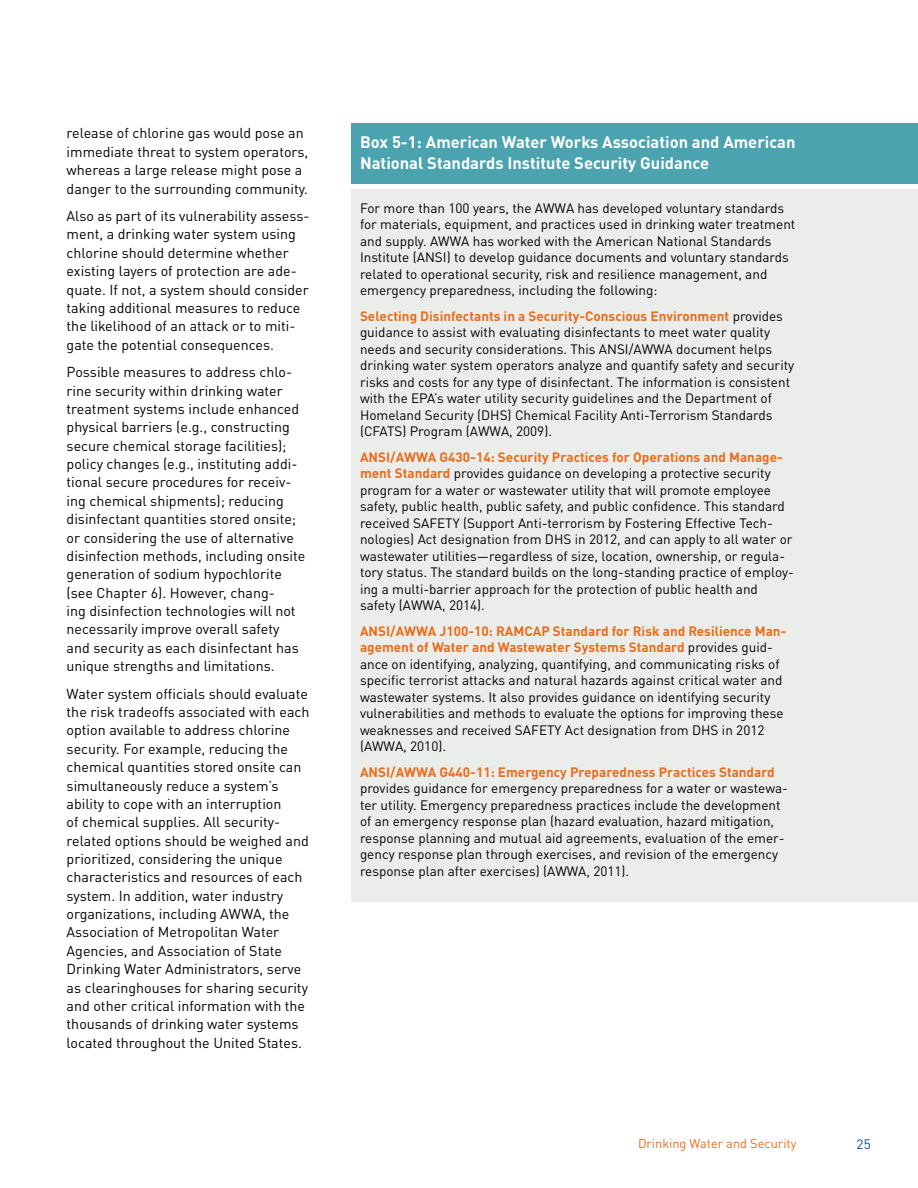
<style>
.page{position:relative;width:918px;height:1188px;background:#fff}
.page>*{position:absolute;margin:0;border:0;box-sizing:border-box;transform-origin:0 0}
.t1{font:700 16.5px/21px "DINOT";color:#fff}
.t2{font:14.25px/18.3px "DINOT";color:#000}
.t3{font:13.5px/16.5px "DINOT";color:#000}
.t4{font:700 13.5px "DINOT";color:#e86d1f}
.t5{font:13.5px "DINOT";color:#005488}
.t6{font:12.75px "DINOT";color:#e86d1f}
.s1{font-weight:700;color:#e86d1f}
</style>
<div class="page">
<div style="left:351px;top:123px;width:567px;height:61px;background:#4ca3b0"></div>
<div style="left:351px;top:189px;width:567px;height:713px;background:#eaede9"></div>
<p class="t2" style="left:67px;top:124px;width:243px">release of chlorine gas would pose an immediate threat to system operators, whereas a large release might pose a danger to the surrounding community.</p>
<p class="t2" style="left:67px;top:207px;width:244px">Also as part of its vulnerability assess&shy;ment, a drinking water system using chlorine should determine whether existing layers of protection are ade&shy;quate. If not, a system should consider taking additional measures to reduce the likelihood of an attack or to miti&shy;gate the potential consequences.</p>
<p class="t2" style="left:67px;top:363px;width:240px">Possible measures to address chlo&shy;rine security within drinking water treatment systems include enhanced physical barriers (e.g., constructing secure chemical storage facilities); policy changes (e.g., instituting addi&shy;tional secure procedures for receiv&shy;ing chemical shipments); reducing disinfectant quantities stored onsite; or considering the use of alternative disinfection methods, including onsite generation of sodium hypochlorite (see Chapter 6). However, chang-<br>ing disinfection technologies will not necessarily improve overall safety and security as each disinfectant has unique strengths and limitations.</p>
<p class="t2" style="left:67px;top:684px;width:244px">Water system officials should evaluate the risk tradeoffs associated with each option available to address chlorine security. For example, reducing the chemical quantities stored onsite can simultaneously reduce a system’s ability to cope with an interruption<br>of chemical supplies. All security&shy;related options should be weighed and prioritized, considering the unique characteristics and resources of each system. In addition, water industry organizations, including AWWA, the Association of Metropolitan Water Agencies, and Association of State Drinking Water Administrators, serve as clearinghouses for sharing security and other critical information with the thousands of drinking water systems located throughout the United States.</p>
<p class="t1" style="left:360px;top:131px;width:437px">Box 5-1: American Water Works Association and American<br>National Standards Institute Security Guidance</p>
<p class="t3" style="left:360px;top:199px;width:437px">For more than 100 years, the AWWA has developed voluntary standards for materials, equipment, and practices used in drinking water treatment and supply. AWWA has worked with the American National Standards Institute (ANSI) to develop guidance documents and voluntary standards related to operational security, risk and resilience management, and emergency preparedness, including the following:</p>
<p class="t3" style="left:360px;top:307px;width:436px"><span class="s1">Selecting Disinfectants in a Security-Conscious Environment</span> provides guidance to assist with evaluating disinfectants to meet water quality needs and security considerations. This ANSI/AWWA document helps drinking water system operators analyze and quantify safety and security risks and costs for any type of disinfectant. The information is consistent with the EPA’s water utility security guidelines and the Department of Homeland Security (DHS) Chemical Facility Anti-Terrorism Standards (CFATS) Program (AWWA, 2009).</p>
<p class="t3" style="left:360px;top:448px;width:435px"><span class="s1">ANSI/AWWA G430-14: Security Practices for Operations and Manage&shy;ment Standard</span> provides guidance on developing a protective security program for a water or wastewater utility that will promote employee safety, public health, public safety, and public confidence. This standard received SAFETY (Support Anti-terrorism by Fostering Effective Tech&shy;nologies) Act designation from DHS in 2012, and can apply to all water or wastewater utilities—regardless of size, location, ownership, or regula&shy;tory status. The standard builds on the long-standing practice of employ&shy;ing a multi-barrier approach for the protection of public health and safety (AWWA, 2014).</p>
<p class="t3" style="left:360px;top:622px;width:428px"><span class="s1">ANSI/AWWA J100-10: RAMCAP Standard for Risk and Resilience Man&shy;agement of Water and Wastewater Systems Standard</span> provides guid&shy;ance on identifying, analyzing, quantifying, and communicating risks of specific terrorist attacks and natural hazards against critical water and wastewater systems. It also provides guidance on identifying security vulnerabilities and methods to evaluate the options for improving these weaknesses and received SAFETY Act designation from DHS in 2012 (AWWA, 2010).</p>
<p class="t4" style="left:360px;top:763px;width:416px">ANSI/AWWA G440-11: Emergency Preparedness Practices Standard</p>
<p class="t3" style="left:360px;top:780px;width:429px">provides guidance for emergency preparedness for a water or wastewa&shy;ter utility. Emergency preparedness practices include the development of an emergency response plan (hazard evaluation, hazard mitigation, response planning and mutual aid agreements, evaluation of the emer&shy;gency response plan through exercises, and revision of the emergency response plan after exercises) (AWWA, 2011).</p>
<p class="t6" style="left:638px;top:1136px;width:160px">Drinking Water and Security</p>
<p class="t5" style="left:857px;top:1135px;width:16px">25</p>
</div>
